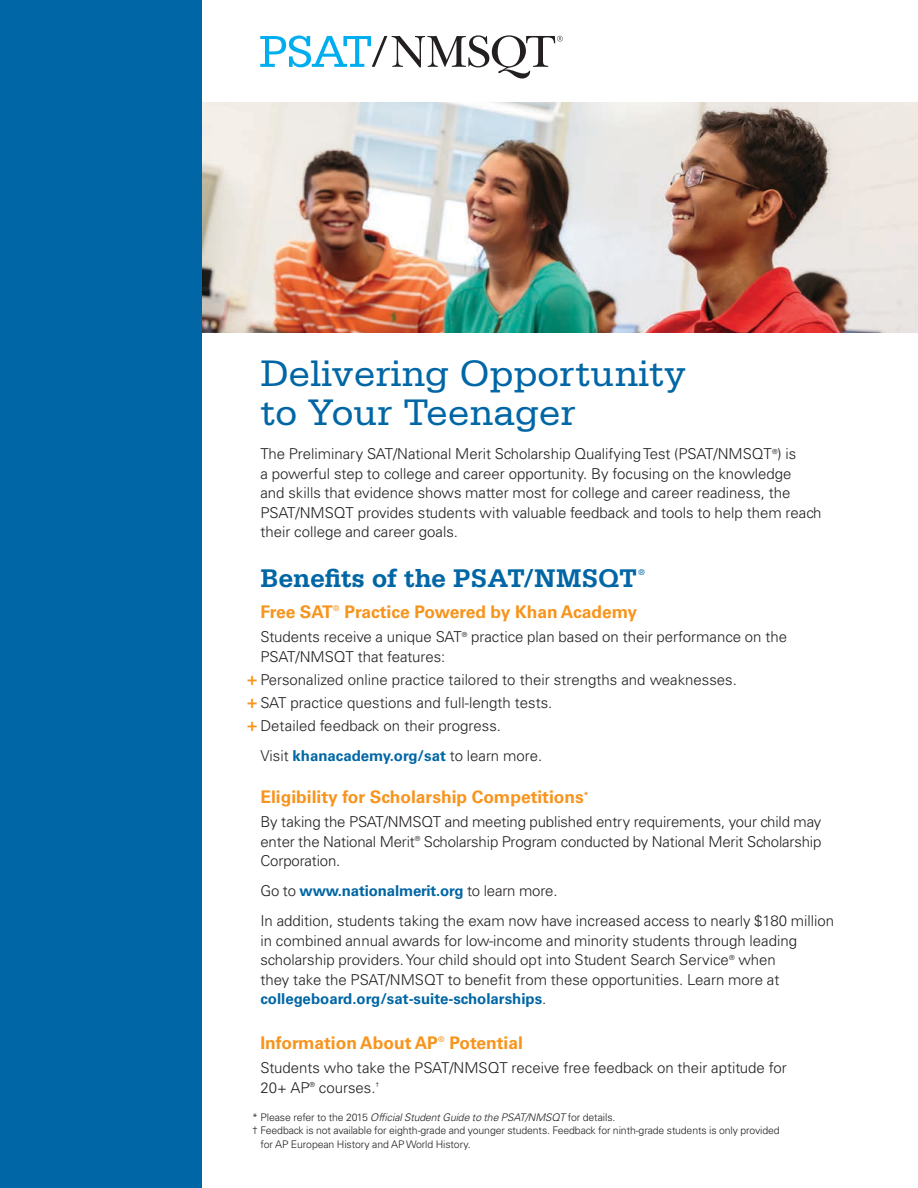
<style>
.page{position:relative;width:918px;height:1188px;background:#fff}
.page>*{position:absolute;margin:0;border:0;box-sizing:border-box;transform-origin:0 0}
.t1{font:39px/39px "Serifa Std";color:#0066a5}
.t2{font:700 27px "Serifa Std";letter-spacing:-.005em;color:#0066a5}
.t3{font:700 17.4px "Univers LT Std";color:#f7941d}
.t4{font:300 15px/19.5px "Univers LT Std";color:#231f20}
.t5{font:700 15px "Univers LT Std";letter-spacing:-.01em;color:#0066a5}
.t6{font:300 10.5px "Univers LT Std";letter-spacing:-.01em;color:#231f20}
.t7{font:italic 300 10.5px "Univers LT Std";letter-spacing:-.01em;color:#231f20}
.t8{font:8.7px "Serifa Std";color:#0066a5}
.s1{font-family:"Serifa Std";font-weight:700;font-size:18px;color:#f7941d}
.s2{font-weight:300;color:#231f20}
.s3{font-weight:700;color:#0066a5}
.s4{font-style:normal}
</style>
<div class="page">
<img style="left:202px;top:102px;width:716px;height:231px">
<div style="left:0;top:0;width:202px;height:1188px;background:#0066a5"></div>
<svg style="left:260px;top:35px;width:303px;height:44px"></svg>
<h1 class="t1" style="left:260px;top:354px;width:427px">Delivering Opportunity to Your Teenager</h1>
<p class="t4" style="left:260px;top:444px;width:562px">The Preliminary SAT/National Merit Scholarship Qualifying Test (PSAT/NMSQT<sup>®</sup>) is<br>a powerful step to college and career opportunity. By focusing on the knowledge<br>and skills that evidence shows matter most for college and career readiness, the PSAT/NMSQT provides students with valuable feedback and tools to help them reach their college and career goals.</p>
<h2 class="t2" style="left:260px;top:562px;width:378px">Benefits of the PSAT/NMSQT</h2>
<h2 class="t8" style="left:638px;top:567px;width:8px">®</h2>
<h3 class="t3" style="left:260px;top:602px;width:378px">Free SAT<sup>®</sup> Practice Powered by Khan Academy</h3>
<p class="t4" style="left:260px;top:627px;width:528px">Students receive a unique SAT<sup>®</sup> practice plan based on their performance on the<br>PSAT/NMSQT that features:</p>
<p class="t4" style="left:247px;top:669px;width:491px;line-height:22.8px"><span class="s1">+</span> Personalized online practice tailored to their strengths and weaknesses. <span class="s1">+</span> SAT practice questions and full-length tests.<br><span class="s1">+</span> Detailed feedback on their progress.</p>
<p class="t5" style="left:260px;top:747px;width:283px"><span class="s2">Visit</span> khanacademy.org/sat <span class="s2">to learn more.</span></p>
<h3 class="t3" style="left:260px;top:787px;width:330px">Eligibility for Scholarship Competitions<sup>*</sup></h3>
<p class="t4" style="left:260px;top:812px;width:563px;text-align:justify">By taking the PSAT/NMSQT and meeting published entry requirements, your child may enter the National Merit<sup>®</sup> Scholarship Program conducted by National Merit Scholarship Corporation.</p>
<p class="t5" style="left:260px;top:882px;width:299px"><span class="s2">Go to</span> www.nationalmerit.org <span class="s2">to learn more.</span></p>
<p class="t4" style="left:260px;top:911px;width:575px">In addition, students taking the exam now have increased access to nearly $180 million in combined annual awards for low-income and minority students through leading scholarship providers. Your child should opt into Student Search Service<sup>®</sup> when<br>they take the PSAT/NMSQT to benefit from these opportunities. Learn more at <span class="s3">collegeboard.org/sat-suite-scholarships</span>.</p>
<h3 class="t3" style="left:260px;top:1033px;width:264px">Information About AP<sup>®</sup> Potential</h3>
<p class="t4" style="left:260px;top:1058px;width:528px">Students who take the PSAT/NMSQT receive free feedback on their aptitude for<br>20+ AP<sup>®</sup> courses.<sup>†</sup></p>
<p class="t7" style="left:252px;top:1110px;width:365px"><span class="s4">* Please refer to the 2015</span> Official Student Guide to the PSAT/NMSQT <span class="s4">for details.</span></p>
<p class="t6" style="left:252px;top:1124px;width:529px">† Feedback is not available for eighth-grade and younger students. Feedback for ninth-grade students is only provided</p>
<p class="t6" style="left:261px;top:1137px;width:212px">for AP European History and AP World History.</p>
</div>
